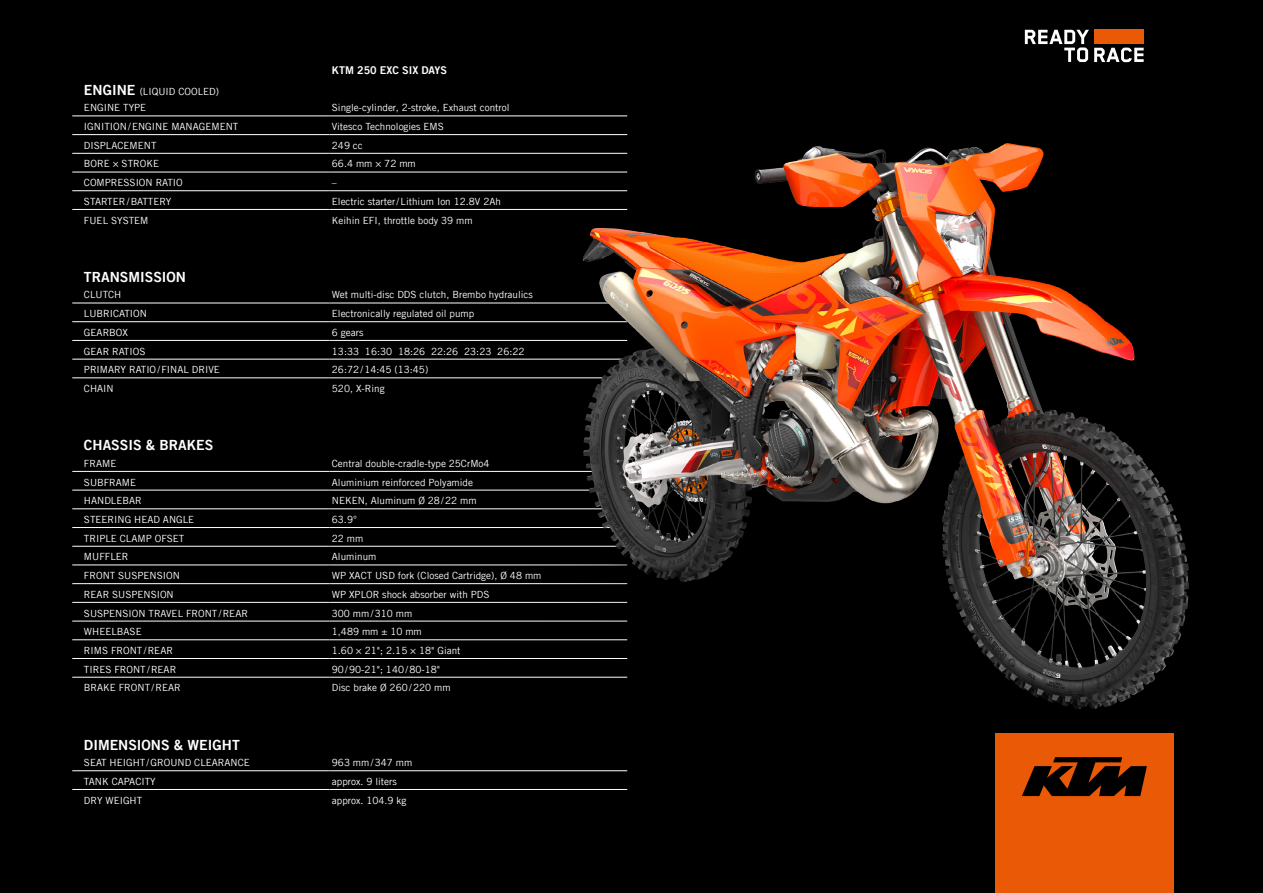
<style>
.page{position:relative;width:1263px;height:893px;background:#000}
.page>*{position:absolute;margin:0;border:0;box-sizing:border-box;transform-origin:0 0}
.t1{font:14.1px "Trade Gothic LT Com Bd 2";color:#fff}
.t2{font:10.8px "Trade Gothic LT Com Bd 2";color:#fff}
.t3{font:9.9px/16.6px "Trade Gothic LT Com";color:#fff}
.s1{font-family:"Trade Gothic LT Com Bd 2";font-size:14.1px}
</style>
<div class="page">
<hr style="left:72px;top:115px;width:258px;height:1px;background:#fff">
<hr style="left:330px;top:115px;width:297px;height:1px;background:#fff">
<hr style="left:72px;top:134px;width:258px;height:1px;background:#fff">
<hr style="left:330px;top:134px;width:297px;height:1px;background:#fff">
<hr style="left:72px;top:153px;width:258px;height:1px;background:#fff">
<hr style="left:330px;top:153px;width:297px;height:1px;background:#fff">
<hr style="left:72px;top:172px;width:258px;height:1px;background:#fff">
<hr style="left:330px;top:172px;width:297px;height:1px;background:#fff">
<hr style="left:72px;top:190px;width:258px;height:1px;background:#fff">
<hr style="left:330px;top:190px;width:297px;height:1px;background:#fff">
<hr style="left:72px;top:209px;width:258px;height:1px;background:#fff">
<hr style="left:330px;top:209px;width:297px;height:1px;background:#fff">
<hr style="left:72px;top:303px;width:258px;height:1px;background:#fff">
<hr style="left:330px;top:303px;width:297px;height:1px;background:#fff">
<hr style="left:72px;top:321px;width:258px;height:1px;background:#fff">
<hr style="left:330px;top:321px;width:297px;height:1px;background:#fff">
<hr style="left:72px;top:340px;width:258px;height:1px;background:#fff">
<hr style="left:330px;top:340px;width:297px;height:1px;background:#fff">
<hr style="left:72px;top:359px;width:258px;height:1px;background:#fff">
<hr style="left:330px;top:359px;width:297px;height:1px;background:#fff">
<hr style="left:72px;top:377px;width:258px;height:1px;background:#fff">
<hr style="left:330px;top:377px;width:297px;height:1px;background:#fff">
<hr style="left:72px;top:471px;width:258px;height:1px;background:#fff">
<hr style="left:330px;top:471px;width:297px;height:1px;background:#fff">
<hr style="left:72px;top:490px;width:258px;height:1px;background:#fff">
<hr style="left:330px;top:490px;width:297px;height:1px;background:#fff">
<hr style="left:72px;top:508px;width:258px;height:1px;background:#fff">
<hr style="left:330px;top:508px;width:297px;height:1px;background:#fff">
<hr style="left:72px;top:527px;width:258px;height:1px;background:#fff">
<hr style="left:330px;top:527px;width:297px;height:1px;background:#fff">
<hr style="left:72px;top:546px;width:258px;height:1px;background:#fff">
<hr style="left:330px;top:546px;width:297px;height:1px;background:#fff">
<hr style="left:72px;top:564px;width:258px;height:1px;background:#fff">
<hr style="left:330px;top:564px;width:297px;height:1px;background:#fff">
<hr style="left:72px;top:583px;width:258px;height:1px;background:#fff">
<hr style="left:330px;top:583px;width:297px;height:1px;background:#fff">
<hr style="left:72px;top:602px;width:258px;height:1px;background:#fff">
<hr style="left:330px;top:602px;width:297px;height:1px;background:#fff">
<hr style="left:72px;top:621px;width:258px;height:1px;background:#fff">
<hr style="left:330px;top:621px;width:297px;height:1px;background:#fff">
<hr style="left:72px;top:639px;width:258px;height:1px;background:#fff">
<hr style="left:330px;top:639px;width:297px;height:1px;background:#fff">
<hr style="left:72px;top:658px;width:258px;height:1px;background:#fff">
<hr style="left:330px;top:658px;width:297px;height:1px;background:#fff">
<hr style="left:72px;top:677px;width:258px;height:1px;background:#fff">
<hr style="left:330px;top:677px;width:297px;height:1px;background:#fff">
<hr style="left:72px;top:770px;width:258px;height:1px;background:#fff">
<hr style="left:330px;top:770px;width:297px;height:1px;background:#fff">
<hr style="left:72px;top:789px;width:258px;height:1px;background:#fff">
<hr style="left:330px;top:789px;width:297px;height:1px;background:#fff">
<svg style="left:1025px;top:30px;width:119px;height:32px"></svg>
<div style="left:995px;top:733px;width:179px;height:160px;background:#ea5a06"></div>
<svg style="left:1022px;top:757px;width:125px;height:39px"></svg>
<img style="left:403px;top:143px;width:786px;height:566px">
<p class="t3" style="left:84px;top:83px;width:137px"><span class="s1">ENGINE</span> (LIQUID COOLED)<br>ENGINE TYPE</p>
<p class="t2" style="left:332px;top:64px;width:117px">KTM 250 EXC SIX DAYS</p>
<p class="t3" style="left:332px;top:99px;width:179px">Single-cylinder, 2-stroke, Exhaust control</p>
<p class="t3" style="left:84px;top:118px;width:156px">IGNITION/ENGINE MANAGEMENT</p>
<p class="t3" style="left:332px;top:118px;width:114px">Vitesco Technologies EMS</p>
<p class="t3" style="left:84px;top:137px;width:74px">DISPLACEMENT</p>
<p class="t3" style="left:332px;top:137px;width:32px">249 cc</p>
<p class="t3" style="left:84px;top:155px;width:77px">BORE × STROKE</p>
<p class="t3" style="left:332px;top:155px;width:85px">66.4 mm × 72 mm</p>
<p class="t3" style="left:84px;top:174px;width:100px">COMPRESSION RATIO</p>
<p class="t3" style="left:332px;top:174px;width:6px">–</p>
<p class="t3" style="left:84px;top:193px;width:89px">STARTER/BATTERY</p>
<p class="t3" style="left:332px;top:193px;width:171px">Electric starter/Lithium Ion 12.8V 2Ah</p>
<p class="t3" style="left:84px;top:212px;width:66px">FUEL SYSTEM</p>
<p class="t3" style="left:332px;top:212px;width:142px">Keihin EFI, throttle body 39 mm</p>
<h1 class="t1" style="left:84px;top:268px;width:104px">TRANSMISSION</h1>
<p class="t3" style="left:84px;top:286px;width:39px">CLUTCH</p>
<p class="t3" style="left:332px;top:286px;width:203px">Wet multi-disc DDS clutch, Brembo hydraulics</p>
<p class="t3" style="left:84px;top:305px;width:64px">LUBRICATION</p>
<p class="t3" style="left:332px;top:305px;width:144px">Electronically regulated oil pump</p>
<p class="t3" style="left:84px;top:324px;width:46px">GEARBOX</p>
<p class="t3" style="left:332px;top:324px;width:33px">6 gears</p>
<p class="t3" style="left:84px;top:343px;width:63px">GEAR RATIOS</p>
<p class="t3" style="left:332px;top:343px;width:194px">13:33 16:30 18:26 22:26 23:23 26:22</p>
<p class="t3" style="left:84px;top:361px;width:137px">PRIMARY RATIO/FINAL DRIVE</p>
<p class="t3" style="left:332px;top:361px;width:98px">26:72/14:45 (13:45)</p>
<p class="t3" style="left:84px;top:380px;width:31px">CHAIN</p>
<p class="t3" style="left:332px;top:380px;width:54px">520, X-Ring</p>
<h1 class="t1" style="left:84px;top:436px;width:131px">CHASSIS &amp; BRAKES</h1>
<p class="t3" style="left:84px;top:455px;width:34px">FRAME</p>
<p class="t3" style="left:332px;top:455px;width:159px">Central double-cradle-type 25CrMo4</p>
<p class="t3" style="left:84px;top:473px;width:54px">SUBFRAME</p>
<p class="t3" style="left:332px;top:473px;width:143px">Aluminium reinforced Polyamide</p>
<p class="t3" style="left:84px;top:492px;width:59px">HANDLEBAR</p>
<p class="t3" style="left:332px;top:492px;width:146px">NEKEN, Aluminum Ø 28/22 mm</p>
<p class="t3" style="left:84px;top:511px;width:112px">STEERING HEAD ANGLE</p>
<p class="t3" style="left:332px;top:511px;width:27px">63.9°</p>
<p class="t3" style="left:84px;top:530px;width:102px">TRIPLE CLAMP OFSET</p>
<p class="t3" style="left:332px;top:530px;width:33px">22 mm</p>
<p class="t3" style="left:84px;top:548px;width:46px">MUFFLER</p>
<p class="t3" style="left:332px;top:548px;width:46px">Aluminum</p>
<p class="t3" style="left:84px;top:567px;width:97px">FRONT SUSPENSION</p>
<p class="t3" style="left:332px;top:567px;width:211px">WP XACT USD fork (Closed Cartridge), Ø 48 mm</p>
<p class="t3" style="left:84px;top:586px;width:91px">REAR SUSPENSION</p>
<p class="t3" style="left:332px;top:586px;width:159px">WP XPLOR shock absorber with PDS</p>
<p class="t3" style="left:84px;top:604px;width:166px">SUSPENSION TRAVEL FRONT/REAR</p>
<p class="t3" style="left:332px;top:604px;width:82px">300 mm/310 mm</p>
<p class="t3" style="left:84px;top:623px;width:59px">WHEELBASE</p>
<p class="t3" style="left:332px;top:623px;width:91px">1,489 mm ± 10 mm</p>
<p class="t3" style="left:84px;top:642px;width:91px">RIMS FRONT/REAR</p>
<p class="t3" style="left:332px;top:642px;width:130px">1.60 × 21"; 2.15 × 18" Giant</p>
<p class="t3" style="left:84px;top:661px;width:94px">TIRES FRONT/REAR</p>
<p class="t3" style="left:332px;top:661px;width:110px">90/90-21"; 140/80-18"</p>
<p class="t3" style="left:84px;top:679px;width:98px">BRAKE FRONT/REAR</p>
<p class="t3" style="left:332px;top:679px;width:120px">Disc brake Ø 260/220 mm</p>
<h1 class="t1" style="left:84px;top:736px;width:157px">DIMENSIONS &amp; WEIGHT</h1>
<p class="t3" style="left:84px;top:754px;width:167px">SEAT HEIGHT/GROUND CLEARANCE</p>
<p class="t3" style="left:332px;top:754px;width:82px">963 mm/347 mm</p>
<p class="t3" style="left:84px;top:773px;width:73px">TANK CAPACITY</p>
<p class="t3" style="left:332px;top:773px;width:66px">approx. 9 liters</p>
<p class="t3" style="left:84px;top:792px;width:60px">DRY WEIGHT</p>
<p class="t3" style="left:332px;top:792px;width:76px">approx. 104.9 kg</p>
</div>
